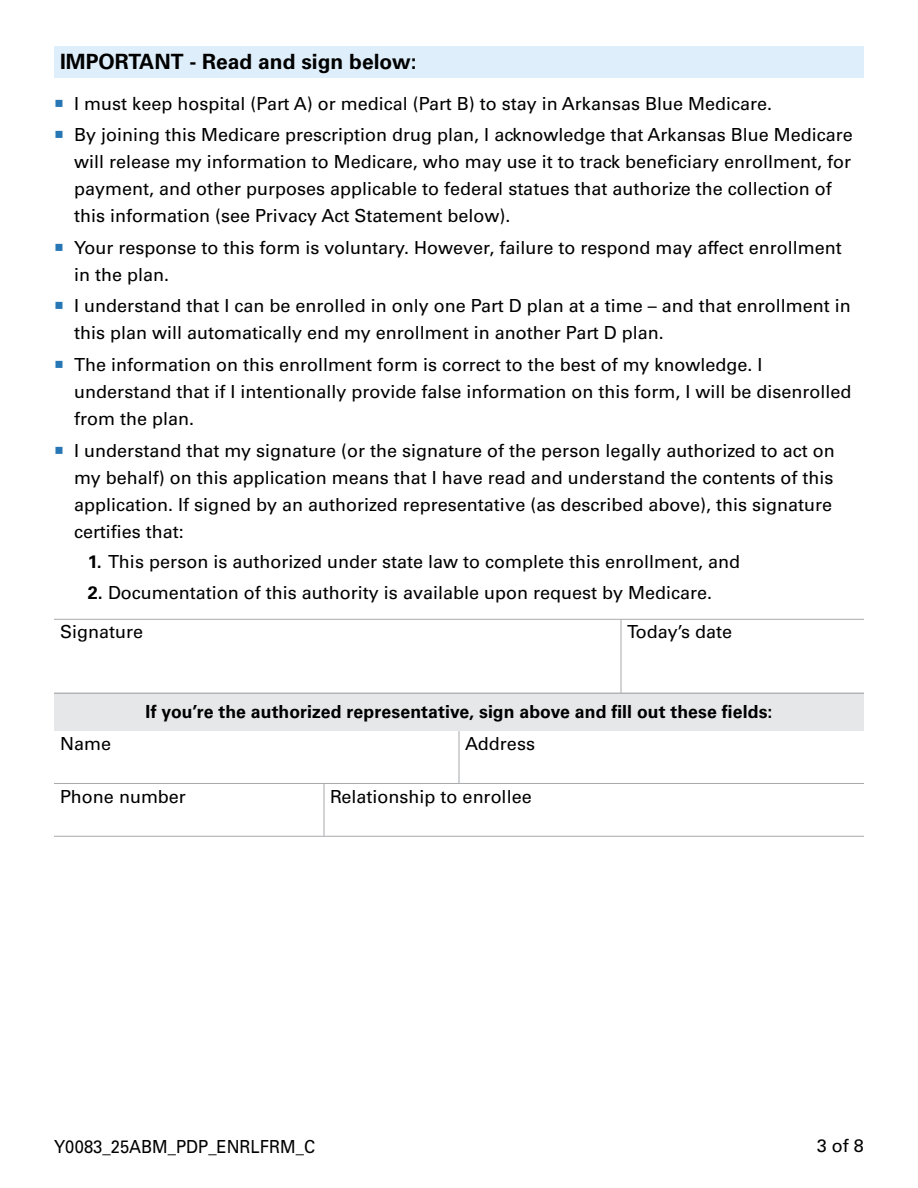
<style>
.page{position:relative;width:918px;height:1188px;background:#fff}
.page>*{position:absolute;margin:0;border:0;box-sizing:border-box;transform-origin:0 0}
.Section_divider{font:700 21px "Univers LT Std";color:#000}
.Lables{font:18px/27px "Univers LT Std";color:#000}
.t1{font:700 18px "Univers LT Std";letter-spacing:.005em;color:#000}
.Lables-2{font:18px "Univers LT Std";color:#000;scale:.92 1}
.s1{color:#2776b5}
.s2{font-weight:700}
</style>
<div class="page">
<div style="left:54px;top:46px;width:810px;height:32px;background:#deeefa"></div>
<div style="left:54px;top:693px;width:810px;height:38px;background:#e6e7e8"></div>
<svg style="left:621px;top:620px;width:1px;height:24px"></svg>
<hr style="left:621px;top:644px;width:1px;height:49px;background:#a7a9ac">
<hr style="left:54px;top:619px;width:567px;height:1px;background:#a7a9ac">
<hr style="left:621px;top:619px;width:243px;height:1px;background:#a7a9ac">
<hr style="left:54px;top:693px;width:567px;height:1px;background:#a7a9ac">
<hr style="left:621px;top:693px;width:243px;height:1px;background:#a7a9ac">
<svg style="left:459px;top:731px;width:1px;height:52px"></svg>
<hr style="left:54px;top:783px;width:405px;height:1px;background:#a7a9ac">
<hr style="left:459px;top:783px;width:405px;height:1px;background:#a7a9ac">
<svg style="left:324px;top:784px;width:1px;height:52px"></svg>
<hr style="left:54px;top:836px;width:270px;height:1px;background:#a7a9ac">
<hr style="left:324px;top:836px;width:540px;height:1px;background:#a7a9ac">
<p class="Section_divider" style="left:60px;top:49px;width:358px">IMPORTANT - Read and sign below:</p>
<p class="Lables" style="left:54px;top:90px;width:720px"><span class="s1">○</span> I must keep hospital (Part A) or medical (Part B) to stay in Arkansas Blue Medicare.</p>
<p class="Lables" style="left:74px;top:121px;width:780px;text-indent:-20px"><span class="s1">○</span> By joining this Medicare prescription drug plan, I acknowledge that Arkansas Blue Medicare will release my information to Medicare, who may use it to track beneficiary enrollment, for payment, and other purposes applicable to federal statues that authorize the collection of this information (see Privacy Act Statement below).</p>
<p class="Lables" style="left:74px;top:234px;width:769px;text-indent:-20px"><span class="s1">○</span> Your response to this form is voluntary. However, failure to respond may affect enrollment in the plan.</p>
<p class="Lables" style="left:74px;top:293px;width:778px;text-indent:-20px"><span class="s1">○</span> I understand that I can be enrolled in only one Part D plan at a time – and that enrollment in this plan will automatically end my enrollment in another Part D plan.</p>
<p class="Lables" style="left:74px;top:351px;width:779px;text-indent:-20px"><span class="s1">○</span> The information on this enrollment form is correct to the best of my knowledge. I understand that if I intentionally provide false information on this form, I will be disenrolled from the plan.</p>
<p class="Lables" style="left:74px;top:437px;width:762px;text-indent:-20px"><span class="s1">○</span> I understand that my signature (or the signature of the person legally authorized to act on my behalf) on this application means that I have read and understand the contents of this application. If signed by an authorized representative (as described above), this signature certifies that:</p>
<p class="Lables" style="left:88px;top:548px;width:654px"><span class="s2">1.</span> This person is authorized under state law to complete this enrollment, and</p>
<p class="Lables" style="left:88px;top:579px;width:626px"><span class="s2">2.</span> Documentation of this authority is available upon request by Medicare.</p>
<p class="Lables" style="left:60px;top:618px;width:85px">Signature</p>
<p class="Lables" style="left:627px;top:618px;width:107px">Today’s date</p>
<p class="t1" style="left:146px;top:701px;width:628px">If you’re the authorized representative, sign above and fill out these fields:</p>
<p class="Lables" style="left:60px;top:730px;width:53px">Name</p>
<p class="Lables" style="left:465px;top:730px;width:72px">Address</p>
<p class="Lables" style="left:60px;top:783px;width:127px">Phone number</p>
<p class="Lables" style="left:330px;top:783px;width:203px">Relationship to enrollee</p>
<p class="Lables-2" style="left:54px;top:1136px;width:285px">Y0083_25ABM_PDP_ENRLFRM_C</p>
<p class="Lables" style="left:817px;top:1132px;width:49px">3 of 8</p>
</div>
